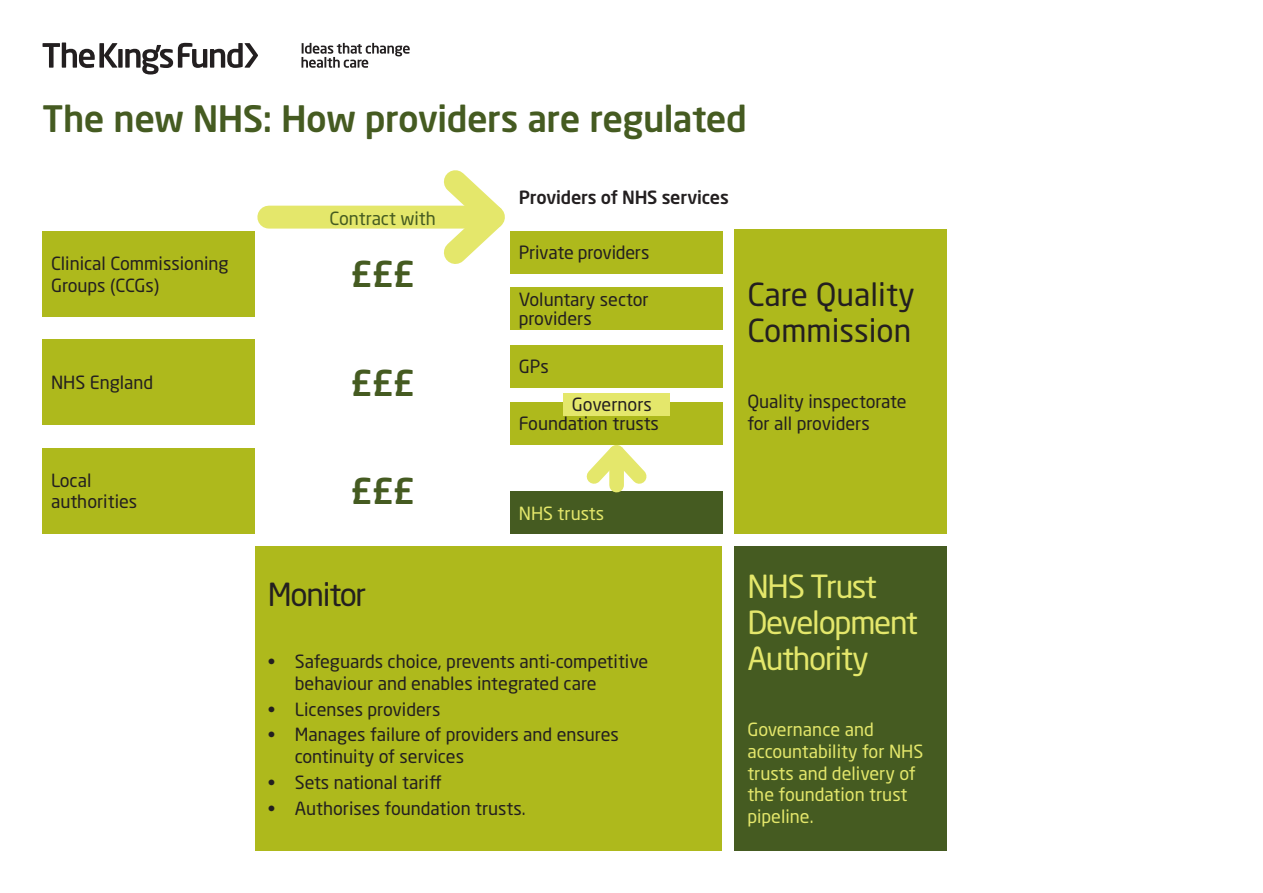
<style>
.page{position:relative;width:1263px;height:893px;background:#fff}
.page>*{position:absolute;margin:0;border:0;box-sizing:border-box;transform-origin:0 0}
.t1{font:500 36px "Neo Sans Std";letter-spacing:-.015em;color:#455b21}
.t2{font:31.5px "Neo Sans Std";letter-spacing:-.04em;color:#e4e76b}
.t3{font:31.5px/36px "Neo Sans Std";color:#231f20}
.t4{font:31.5px "Neo Sans Std";letter-spacing:-.04em;color:#231f20}
.t5{font:18px/21.6px "Neo Sans Std";color:#231f20}
.t6{font:18px/21.6px "Neo Sans Std";color:#e4e76b}
.t7{font:500 18px "Neo Sans Std";letter-spacing:-.01em;color:#231f20}
.t8{font:18px "Neo Sans Std";letter-spacing:-.02em;color:#231f20}
.t9{font:18px "Neo Sans Std";letter-spacing:-.005em;color:#455b21}
</style>
<div class="page">
<div style="left:43px;top:231px;width:212px;height:85px;background:#aeb91c"></div>
<div style="left:43px;top:339px;width:212px;height:85px;background:#aeb91c"></div>
<div style="left:510px;top:231px;width:213px;height:42px;background:#aeb91c"></div>
<div style="left:510px;top:491px;width:213px;height:43px;background:#455b21"></div>
<div style="left:510px;top:402px;width:213px;height:43px;background:#aeb91c"></div>
<div style="left:510px;top:287px;width:213px;height:43px;background:#aeb91c"></div>
<div style="left:510px;top:345px;width:213px;height:43px;background:#aeb91c"></div>
<div style="left:43px;top:448px;width:212px;height:85px;background:#aeb91c"></div>
<div style="left:735px;top:230px;width:212px;height:304px;background:#aeb91c"></div>
<div style="left:735px;top:546px;width:212px;height:304px;background:#455b21"></div>
<div style="left:255px;top:546px;width:467px;height:304px;background:#aeb91c"></div>
<div style="left:269px;top:206px;width:224px;height:23px;background:#e4e76b"></div>
<svg style="left:423px;top:170px;width:104px;height:104px"></svg>
<svg style="left:586px;top:445px;width:61px;height:48px"></svg>
<div style="left:563px;top:393px;width:107px;height:22px;background:#e4e76b"></div>
<svg style="left:301px;top:43px;width:109px;height:25px"></svg>
<div style="left:118px;top:49px;width:5px;height:19px;background:#231f20"></div>
<svg style="left:43px;top:43px;width:74px;height:25px"></svg>
<svg style="left:125px;top:43px;width:133px;height:31px"></svg>
<p class="t1" style="left:43px;top:96px;width:706px">The new NHS: How providers are regulated</p>
<p class="t5" style="left:51px;top:252px;width:179px">Clinical Commissioning<br>Groups (CCGs)</p>
<p class="t5" style="left:51px;top:371px;width:104px">NHS England</p>
<p class="t5" style="left:51px;top:469px;width:88px">Local authorities</p>
<p class="t9" style="left:330px;top:208px;width:108px">Contract with</p>
<p class="t1" style="left:350px;top:251px;width:67px">£££</p>
<p class="t1" style="left:350px;top:360px;width:67px">£££</p>
<p class="t1" style="left:350px;top:468px;width:67px">£££</p>
<p class="t7" style="left:519px;top:186px;width:211px">Providers of NHS services</p>
<p class="t8" style="left:519px;top:241px;width:132px">Private providers</p>
<p class="t5" style="left:519px;top:289px;width:131px;line-height:19.5px">Voluntary sector providers</p>
<p class="t5" style="left:519px;top:356px;width:32px">GPs</p>
<p class="t5" style="left:572px;top:393px;width:81px">Governors</p>
<p class="t5" style="left:519px;top:413px;width:142px">Foundation trusts</p>
<p class="t3" style="left:747px;top:276px;width:169px">Care Quality<br>Commission</p>
<p class="t5" style="left:747px;top:391px;width:161px">Quality inspectorate for all providers</p>
<p class="t6" style="left:519px;top:502px;width:87px">NHS trusts</p>
<p class="t4" style="left:268px;top:575px;width:100px">Monitor</p>
<p class="t5" style="left:295px;top:650px;width:355px;text-indent:-27px">• Safeguards choice, prevents anti-competitive behaviour and enables integrated care</p>
<p class="t5" style="left:268px;top:698px;width:174px">• Licenses providers</p>
<p class="t5" style="left:295px;top:724px;width:325px;text-indent:-27px">• Manages failure of providers and ensures continuity of services</p>
<p class="t5" style="left:268px;top:771px;width:175px">• Sets national tariff</p>
<p class="t5" style="left:268px;top:797px;width:259px">• Authorises foundation trusts.</p>
<p class="t2" style="left:747px;top:567px;width:131px">NHS Trust</p>
<p class="t2" style="left:747px;top:603px;width:172px">Development</p>
<p class="t2" style="left:747px;top:639px;width:123px">Authority</p>
<p class="t6" style="left:747px;top:719px;width:178px">Governance and accountability for NHS trusts and delivery of the foundation trust pipeline.</p>
</div>
